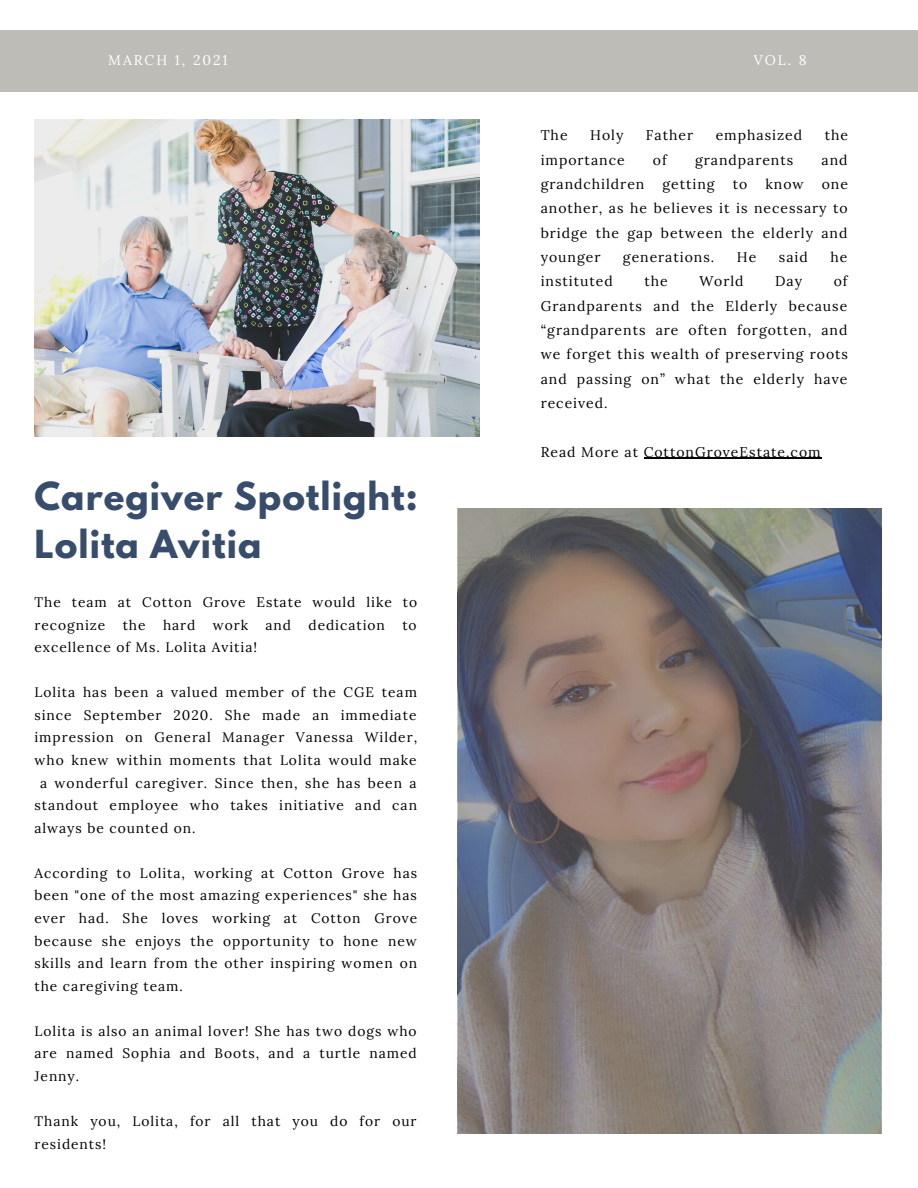
<style>
.page{position:relative;width:918px;height:1188px;background:#fff}
.page>*{position:absolute;margin:0;border:0;box-sizing:border-box;transform-origin:0 0}
.t1{font:700 34.2px/47.7px "League Spartan";letter-spacing:.03em;color:#374d6b}
.t2{font:13.95px/24.3px "Lora";letter-spacing:.07em;color:#000;text-align:justify}
.t3{font:13.95px "Lora";letter-spacing:.14em;color:#fff}
.t4{font:13.8px/22.5px "Lora";letter-spacing:.07em;color:#000}
</style>
<div class="page">
<img style="left:34px;top:120px;width:446px;height:316px">
<img style="left:458px;top:509px;width:424px;height:625px">
<hr style="left:644px;top:458px;width:178px;height:1px;background:#000">
<div style="left:0;top:31px;width:918px;height:61px;background:#bdbcb6"></div>
<p class="t3" style="left:108px;top:51px;width:121px">MARCH 1, 2021</p>
<p class="t3" style="left:754px;top:51px;width:55px">VOL. 8</p>
<p class="t2" style="left:541px;top:123px;width:28px">The</p>
<p class="t2" style="left:590px;top:123px;width:35px">Holy</p>
<p class="t2" style="left:646px;top:123px;width:49px">Father</p>
<p class="t2" style="left:716px;top:123px;width:88px">emphasized</p>
<p class="t2" style="left:825px;top:123px;width:25px">the</p>
<p class="t2" style="left:541px;top:148px;width:86px">importance</p>
<p class="t2" style="left:653px;top:148px;width:15px">of</p>
<p class="t2" style="left:695px;top:148px;width:100px">grandparents</p>
<p class="t2" style="left:822px;top:148px;width:28px">and</p>
<p class="t2" style="left:541px;top:172px;width:105px">grandchildren</p>
<p class="t2" style="left:662px;top:172px;width:54px">getting</p>
<p class="t2" style="left:733px;top:172px;width:16px">to</p>
<p class="t2" style="left:765px;top:172px;width:40px">know</p>
<p class="t2" style="left:541px;top:172px;width:309px;text-indent:281px">one another, as he believes it is necessary to bridge the gap between the elderly and younger</p>
<p class="t2" style="left:623px;top:245px;width:93px">generations.</p>
<p class="t2" style="left:737px;top:245px;width:21px">He</p>
<p class="t2" style="left:779px;top:245px;width:30px">said</p>
<p class="t2" style="left:830px;top:245px;width:18px">he</p>
<p class="t1" style="left:34px;top:477px;width:385px">Caregiver Spotlight:<br>Lolita Avitia</p>
<p class="t4" style="left:34px;top:591px;width:384px">The team at Cotton Grove Estate would like to recognize</p>
<p class="t4" style="left:123px;top:613px;width:24px">the</p>
<p class="t4" style="left:163px;top:613px;width:34px">hard</p>
<p class="t4" style="left:213px;top:613px;width:37px">work</p>
<p class="t4" style="left:266px;top:613px;width:27px">and</p>
<p class="t4" style="left:308px;top:613px;width:78px">dedication</p>
<p class="t4" style="left:402px;top:613px;width:16px">to</p>
<p class="t4" style="left:34px;top:636px;width:224px">excellence of Ms. Lolita Avitia!</p>
<p class="t4" style="left:34px;top:681px;width:384px">Lolita has been a valued member of the CGE team</p>
<p class="t4" style="left:34px;top:704px;width:384px">since September 2020. She made an immediate</p>
<p class="t4" style="left:34px;top:726px;width:384px">impression on General Manager Vanessa Wilder,</p>
<p class="t4" style="left:34px;top:749px;width:384px">who knew within moments that Lolita would make</p>
<p class="t4" style="left:40px;top:771px;width:378px">a wonderful caregiver. Since then, she has been a</p>
<p class="t4" style="left:34px;top:794px;width:384px">standout employee who takes initiative and can</p>
<p class="t4" style="left:34px;top:816px;width:163px">always be counted on.</p>
<p class="t4" style="left:34px;top:862px;width:384px;text-align:justify">According to Lolita, working at Cotton Grove has been "one of the most amazing experiences" she has ever had. She loves working at Cotton Grove because she enjoys the opportunity to hone new skills and learn from the other inspiring women on the caregiving team.</p>
<p class="t4" style="left:34px;top:1020px;width:384px;text-align:justify">Lolita is also an animal lover! She has two dogs who are named Sophia and Boots, and a turtle named Jenny.</p>
<p class="t4" style="left:34px;top:1110px;width:384px">Thank you, Lolita, for all that you do for our residents!</p>
<p class="t2" style="left:541px;top:269px;width:309px;text-indent:293px">of Grandparents and the Elderly because “grandparents are often forgotten, and we forget this wealth of preserving roots and passing on” what the elderly have received.</p>
<p class="t2" style="left:541px;top:440px;width:282px">Read More at CottonGroveEstate.com</p>
<p class="t2" style="left:541px;top:269px;width:74px">instituted</p>
<p class="t2" style="left:644px;top:269px;width:25px">the</p>
<p class="t2" style="left:699px;top:269px;width:46px">World</p>
<p class="t2" style="left:775px;top:269px;width:28px">Day</p>
</div>
